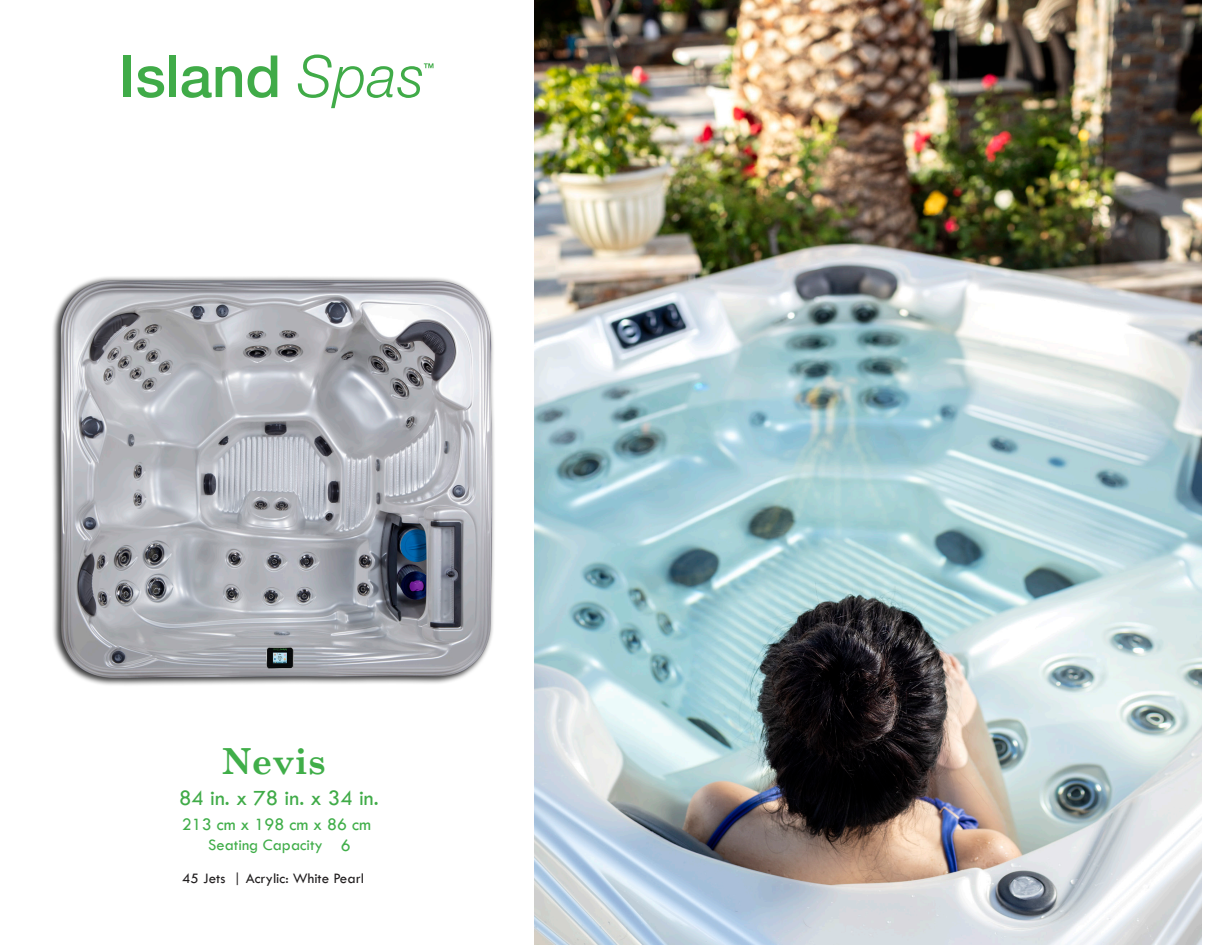
<style>
.page{position:relative;width:1215px;height:945px;background:#fff}
.page>*{position:absolute;margin:0;border:0;box-sizing:border-box;transform-origin:0 0}
.t1{font:700 36px "Century Schoolbook";color:#40ae49}
.t2{font:22.5px "Tw Cen";color:#40ab48}
.t3{font:18px "Tw Cen";color:#40ae49}
.t4{font:16.5px "Tw Cen";color:#40ad49}
.t5{font:15px "Tw Cen";color:#201d1e}
</style>
<div class="page">
<img style="left:534px;top:0;width:668px;height:945px">
<img style="left:52px;top:277px;width:442px;height:408px">
<div style="left:124px;top:56px;width:7px;height:41px;background:#40ab48"></div>
<svg style="left:137px;top:66px;width:27px;height:32px"></svg>
<div style="left:169px;top:56px;width:7px;height:41px;background:#40ab48"></div>
<svg style="left:182px;top:66px;width:60px;height:32px"></svg>
<svg style="left:248px;top:56px;width:29px;height:42px"></svg>
<svg style="left:298px;top:54px;width:136px;height:54px"></svg>
<p class="t1" style="left:222px;top:733px;width:105px">Nevis</p>
<p class="t2" style="left:179px;top:785px;width:201px">84 in. x 78 in. x 34 in.</p>
<p class="t3" style="left:182px;top:814px;width:191px">213 cm x 198 cm x 86 cm</p>
<p class="t4" style="left:208px;top:835px;width:116px">Seating Capacity</p>
<p class="t3" style="left:341px;top:834px;width:11px">6</p>
<p class="t5" style="left:182px;top:870px;width:183px">45 Jets | Acrylic: White Pearl</p>
</div>
